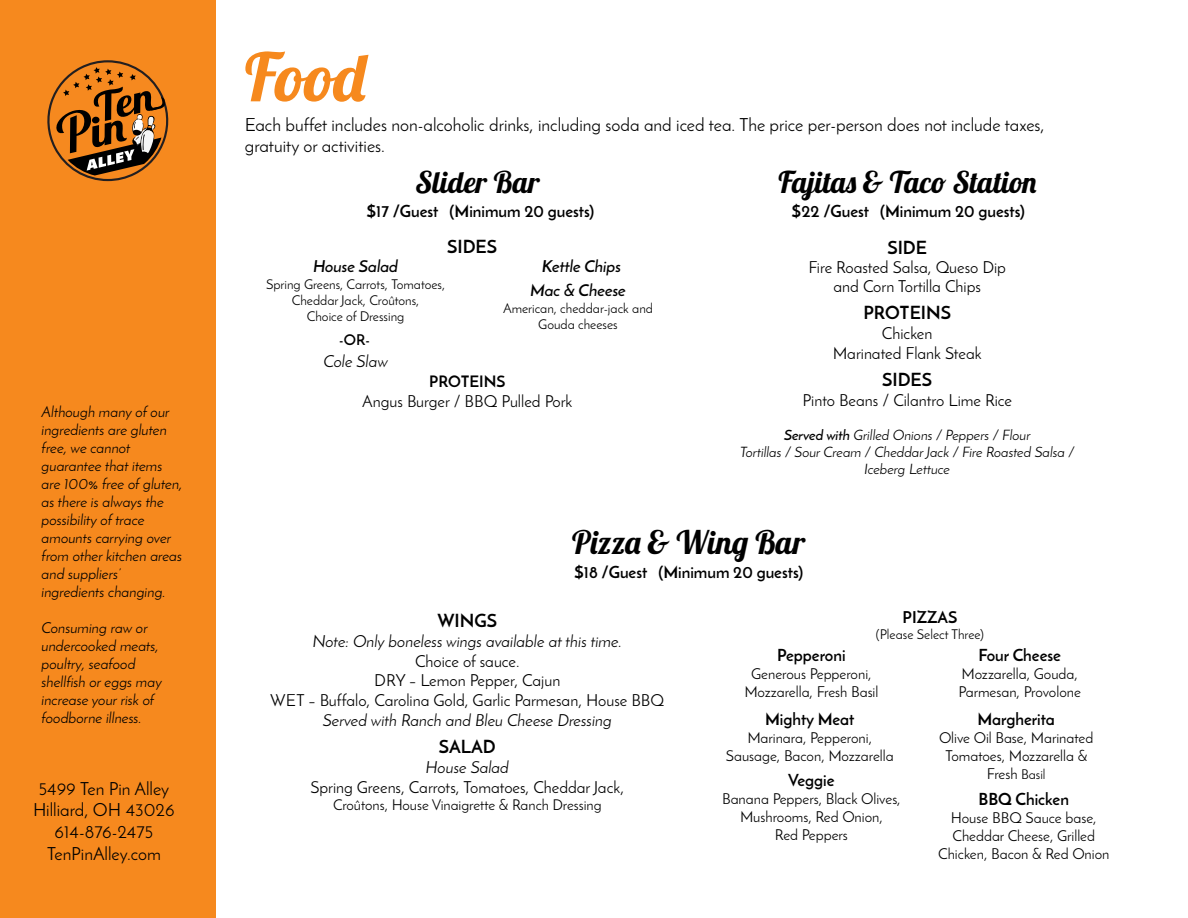
<style>
.page{position:relative;width:1188px;height:918px;background:#fff}
.page>*{position:absolute;margin:0;border:0;box-sizing:border-box;transform-origin:0 0}
.t1{font:66.6px "Lobster 1.4";color:#f6891e}
.t2{font:32.4px "Lobster 1.4";color:#000}
.t3{font:30px "Lobster 1.4";color:#000}
.t4{font:30px "Lobster 1.4";letter-spacing:.02em;color:#000}
.t5{font:18px/21.6px "Josefin Sans";color:#000}
.t6{font:700 18px "Josefin Sans";color:#000}
.t7{font:16.5px/19.8px "Josefin Sans";color:#000;text-align:center}
.t8{font:700 16.5px "Josefin Sans";color:#000}
.t9{font:italic 16.5px "Josefin Sans";color:#000}
.t10{font:italic 600 16.5px "Josefin Sans";color:#000}
.t11{font:700 16.2px "Josefin Sans";color:#000}
.t12{font:700 15.6px "Josefin Sans";color:#000}
.t13{font:italic 15px/18px "Josefin Sans";color:#000}
.t14{font:15px/18px "Josefin Sans";color:#000;text-align:center}
.t15{font:600 15px "Josefin Sans";color:#000}
.t16{font:14.85px "Josefin Sans";color:#000}
.t17{font:italic 14.25px/17.1px "Josefin Sans";color:#000;text-align:center}
.t18{font:13.5px/16.2px "Josefin Sans";color:#000;text-align:center}
.s1{font-weight:600}
.s2{font-size:13.5px}
</style>
<div class="page">
<div style="left:0;top:0;width:216px;height:918px;background:#f6891e"></div>
<svg style="left:47px;top:60px;width:122px;height:122px"></svg>
<p class="t13" style="left:42px;top:402px;width:143px">Although many of our ingredients are gluten free, we cannot guarantee that items are 100% free of gluten, as there is always the possibility of trace amounts carrying over from other kitchen areas and suppliers’ ingredients changing.</p>
<p class="t13" style="left:42px;top:618px;width:122px">Consuming raw or undercooked meats, poultry, seafood shellfish or eggs may increase your risk of foodborne illness.</p>
<p class="t5" style="left:33px;top:777px;width:143px;text-align:center">5499 Ten Pin Alley<br>Hilliard, OH 43026<br>614-876-2475<br>TenPinAlley.com</p>
<h1 class="t1" style="left:245px;top:35px;width:122px">Food</h1>
<p class="t5" style="left:245px;top:113px;width:801px">Each buffet includes non-alcoholic drinks, including soda and iced tea. The price per-person does not include taxes, gratuity or activities.</p>
<h3 class="t4" style="left:416px;top:163px;width:126px">Slider Bar</h3>
<p class="t8" style="left:366px;top:201px;width:229px">$17 /Guest (Minimum 20 guests)</p>
<p class="t6" style="left:447px;top:236px;width:51px">SIDES</p>
<p class="t10" style="left:313px;top:256px;width:86px">House Salad</p>
<p class="t18" style="left:266px;top:276px;width:181px">Spring Greens, Carrots, Tomatoes,<br>Cheddar Jack, Croûtons,<br>Choice of Dressing</p>
<p class="t15" style="left:339px;top:330px;width:32px">-OR-</p>
<p class="t9" style="left:324px;top:351px;width:66px">Cole Slaw</p>
<p class="t10" style="left:542px;top:256px;width:81px">Kettle Chips</p>
<p class="t10" style="left:530px;top:280px;width:97px">Mac &amp; Cheese</p>
<p class="t18" style="left:503px;top:300px;width:152px">American, cheddar-jack and<br>Gouda cheeses</p>
<p class="t12" style="left:429px;top:372px;width:78px">PROTEINS</p>
<p class="t7" style="left:362px;top:391px;width:212px">Angus Burger / BBQ Pulled Pork</p>
<h3 class="t3" style="left:778px;top:163px;width:260px">Fajitas &amp; Taco Station</h3>
<p class="t8" style="left:792px;top:201px;width:235px">$22 /Guest (Minimum 20 guests)</p>
<p class="t6" style="left:887px;top:236px;width:41px">SIDE</p>
<p class="t7" style="left:808px;top:258px;width:199px;line-height:19px">Fire Roasted Salsa, Queso Dip and Corn Tortilla Chips</p>
<p class="t6" style="left:863px;top:302px;width:89px">PROTEINS</p>
<p class="t7" style="left:833px;top:323px;width:150px">Chicken<br>Marinated Flank Steak</p>
<p class="t6" style="left:882px;top:368px;width:51px">SIDES</p>
<p class="t7" style="left:802px;top:390px;width:211px">Pinto Beans / Cilantro Lime Rice</p>
<p class="t17" style="left:740px;top:427px;width:336px"><span class="s1">Served with</span> Grilled Onions / Peppers / Flour<br>Tortillas / Sour Cream / Cheddar Jack / Fire Roasted Salsa /<br>Iceberg Lettuce</p>
<h2 class="t2" style="left:572px;top:522px;width:234px">Pizza &amp; Wing Bar</h2>
<p class="t8" style="left:574px;top:562px;width:231px">$18 /Guest (Minimum 20 guests)</p>
<p class="t6" style="left:437px;top:609px;width:61px">WINGS</p>
<p class="t9" style="left:313px;top:631px;width:311px">Note: Only boneless wings available at this time.</p>
<p class="t7" style="left:270px;top:651px;width:395px">Choice of sauce.<br>DRY – Lemon Pepper, Cajun<br>WET – Buffalo, Carolina Gold, Garlic Parmesan, House BBQ</p>
<p class="t9" style="left:323px;top:710px;width:290px">Served with Ranch and Bleu Cheese Dressing</p>
<p class="t6" style="left:439px;top:735px;width:58px">SALAD</p>
<p class="t9" style="left:426px;top:757px;width:85px">House Salad</p>
<p class="t7" style="left:311px;top:777px;width:315px">Spring Greens, Carrots, Tomatoes, Cheddar Jack,</p>
<p class="t16" style="left:333px;top:796px;width:270px">Croûtons, House Vinaigrette &amp; Ranch Dressing</p>
<p class="t11" style="left:903px;top:607px;width:56px">PIZZAS</p>
<p class="t18" style="left:876px;top:626px;width:109px">(Please Select Three)</p>
<p class="t8" style="left:777px;top:645px;width:70px">Pepperoni</p>
<p class="t14" style="left:744px;top:665px;width:135px">Generous Pepperoni,<br>Mozzarella, Fresh Basil</p>
<p class="t8" style="left:765px;top:709px;width:91px">Mighty Meat</p>
<p class="t14" style="left:726px;top:728px;width:169px">Marinara, Pepperoni,<br>Sausage, Bacon, Mozzarella</p>
<p class="t8" style="left:788px;top:770px;width:48px">Veggie</p>
<p class="t14" style="left:722px;top:789px;width:180px">Banana Peppers, Black Olives,<br>Mushrooms, Red Onion,<br>Red Peppers</p>
<p class="t8" style="left:978px;top:645px;width:84px">Four Cheese</p>
<p class="t14" style="left:959px;top:665px;width:124px;text-align:left">Mozzarella, Gouda,<br>Parmesan, Provolone</p>
<p class="t8" style="left:978px;top:709px;width:79px">Margherita</p>
<p class="t14" style="left:939px;top:728px;width:156px">Olive Oil Base, Marinated<br>Tomatoes, Mozzarella &amp;<br>Fresh <span class="s2">Basil</span></p>
<p class="t8" style="left:979px;top:789px;width:92px">BBQ Chicken</p>
<p class="t14" style="left:938px;top:809px;width:173px">House BBQ Sauce base,<br>Cheddar Cheese, Grilled<br>Chicken, Bacon &amp; Red Onion</p>
</div>
